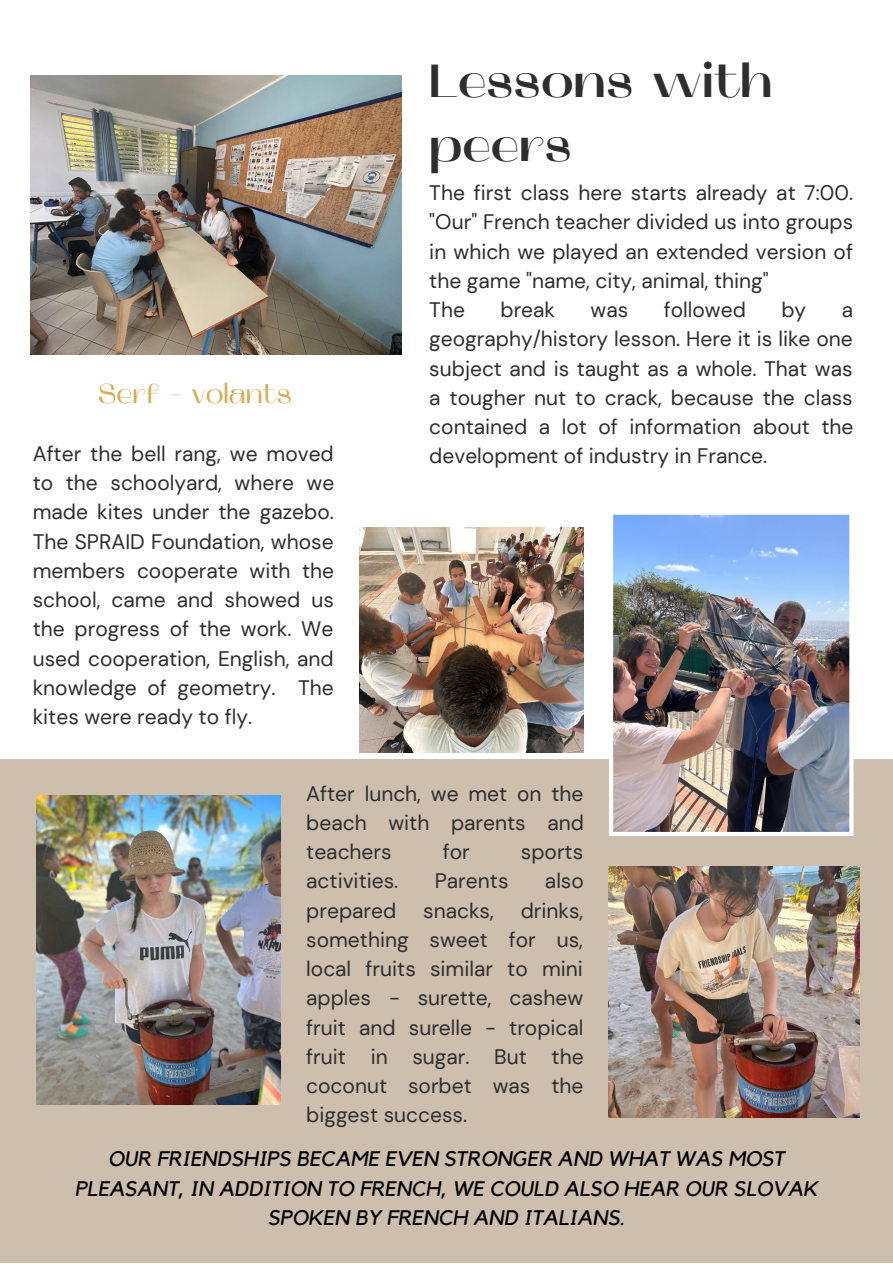
<style>
.page{position:relative;width:893px;height:1264px;background:#fff}
.page>*{position:absolute;margin:0;border:0;box-sizing:border-box;transform-origin:0 0}
.t1{font:700 46.5px/64.1px "Mak";color:#2e2e2e}
.t2{font:300 27.3px "Mak";color:#d6ad53}
.t3{font:21px/29.2px "DM Sans";color:#2e2e2e;text-align:justify}
.t4{font:italic 21px/29.2px "Kollektif";color:#000;text-align:center}
</style>
<div class="page">
<div style="left:0;top:759px;width:892px;height:503px;background:#cebead"></div>
<img style="left:359px;top:527px;width:225px;height:225px">
<img style="left:609px;top:866px;width:250px;height:251px">
<img style="left:609px;top:514px;width:244px;height:322px">
<img style="left:31px;top:76px;width:371px;height:278px">
<img style="left:37px;top:795px;width:244px;height:309px">
<p class="t2" style="left:98px;top:382px;width:195px">Serf - volants</p>
<p class="t3" style="left:33px;top:439px;width:303px">After the bell rang, we moved to the schoolyard, where we made kites under the gazebo.<br>The SPRAID Foundation, whose members cooperate with the school, came and showed us the progress of the work. We used cooperation, English, and knowledge of geometry. The kites were ready to fly.</p>
<p class="t1" style="left:429px;top:53px;width:345px">Lessons with peers</p>
<p class="t3" style="left:429px;top:178px;width:425px">The first class here starts already at 7:00. "Our" French teacher divided us into groups in which we played an extended version of the game "name, city, animal, thing"</p>
<p class="t3" style="left:429px;top:295px;width:37px">The</p>
<p class="t3" style="left:500px;top:295px;width:56px">break</p>
<p class="t3" style="left:590px;top:295px;width:39px">was</p>
<p class="t3" style="left:663px;top:295px;width:84px">followed</p>
<p class="t3" style="left:781px;top:295px;width:26px">by</p>
<p class="t3" style="left:429px;top:295px;width:425px;text-indent:412px">a geography/history lesson. Here it is like one subject and is taught as a whole. That was a tougher nut to crack, because the class contained a lot of information about the development of industry in France.</p>
<p class="t3" style="left:306px;top:778px;width:279px">After lunch, we met on the beach with parents and teachers</p>
<p class="t3" style="left:443px;top:837px;width:29px">for</p>
<p class="t3" style="left:521px;top:837px;width:64px">sports</p>
<p class="t3" style="left:306px;top:866px;width:93px">activities.</p>
<p class="t3" style="left:435px;top:866px;width:75px">Parents</p>
<p class="t3" style="left:545px;top:866px;width:40px">also</p>
<p class="t3" style="left:306px;top:895px;width:91px">prepared</p>
<p class="t3" style="left:423px;top:895px;width:72px">snacks,</p>
<p class="t3" style="left:306px;top:895px;width:279px;text-indent:214px">drinks, something sweet for us, local fruits similar to mini apples - surette, cashew fruit and surelle - tropical fruit in sugar. But the coconut sorbet was the biggest success.</p>
<p class="t4" style="left:75px;top:1145px;width:744px">OUR FRIENDSHIPS BECAME EVEN STRONGER AND WHAT WAS MOST<br>PLEASANT, IN ADDITION TO FRENCH, WE COULD ALSO HEAR OUR SLOVAK<br>SPOKEN BY FRENCH AND ITALIANS.</p>
</div>
